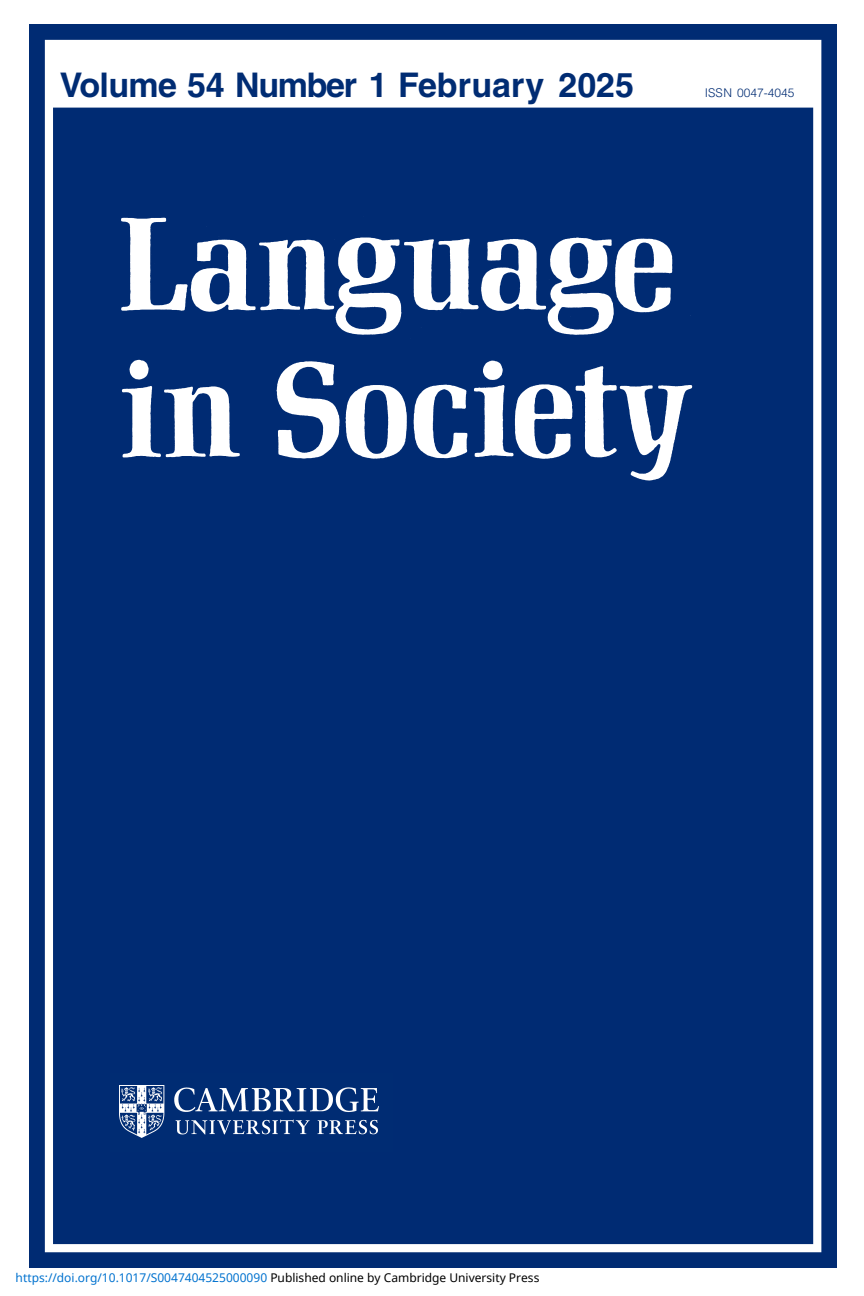
<style>
.page{position:relative;width:864px;height:1296px;background:#fff}
.page>*{position:absolute;margin:0;border:0;box-sizing:border-box;transform-origin:0 0}
.t1{font:700 34px "Helvetica";letter-spacing:-.015em;color:#002c73}
.t2{font:12px "Noto Sans";color:#0172cf}
.t3{font:300 12px "Helvetica";color:#002c73}
.s1{color:#000}
</style>
<div class="page">
<img style="left:30px;top:25px;width:806px;height:1243px">
<div style="left:110px;top:1073px;width:283px;height:78px;background:#002c73"></div>
<img style="left:120px;top:1085px;width:259px;height:53px">
<h1 class="t1" style="left:60px;top:73px;width:576px">Volume 54 Number 1 February 2025</h1>
<p class="t3" style="left:705px;top:88px;width:91px">ISSN 0047-4045</p>
<p class="t2" style="left:16px;top:1269px;width:525px">https://doi.org/10.1017/S0047404525000090 <span class="s1">Published online by Cambridge University Press</span></p>
</div>
